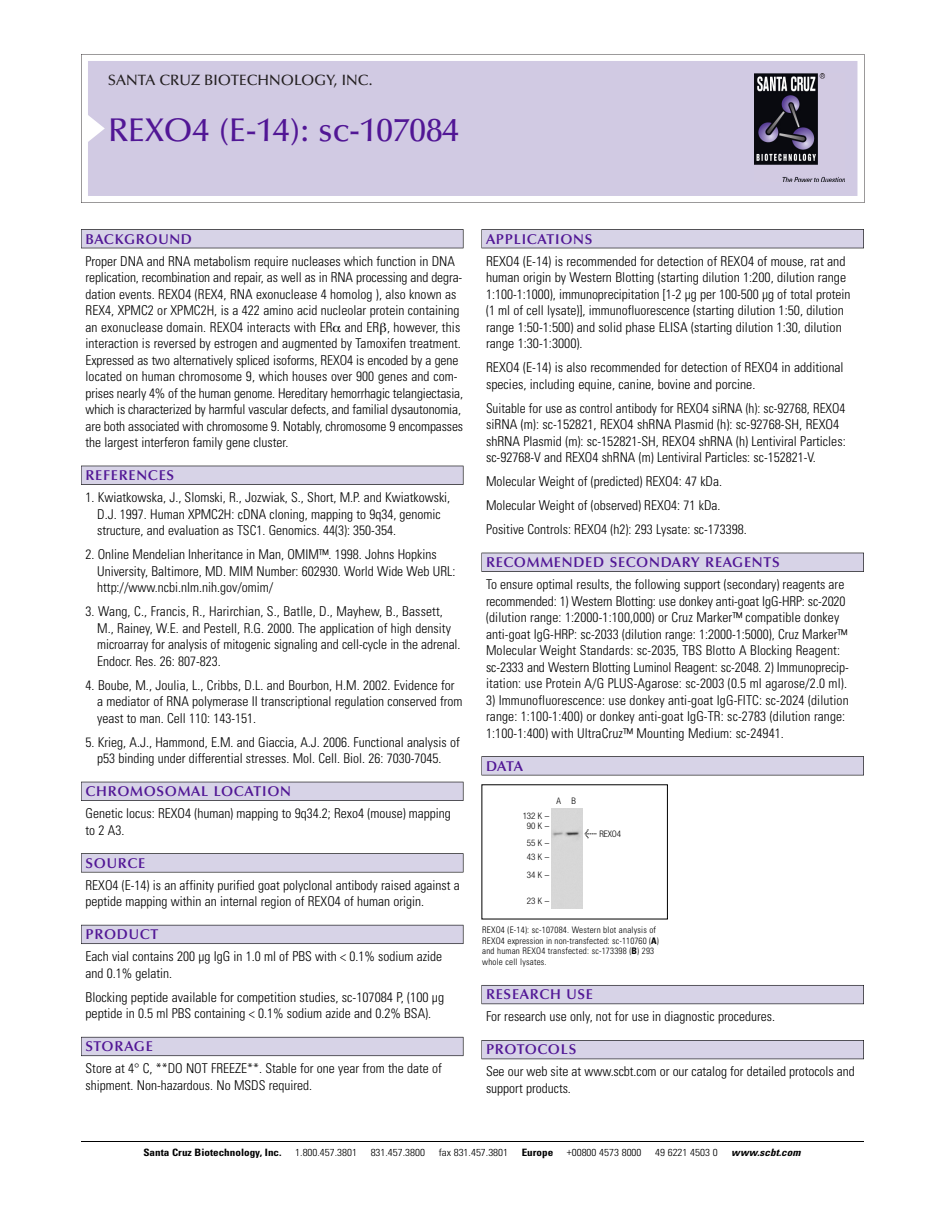
<style>
.page{position:relative;width:945px;height:1215px;background:#fff}
.page>*{position:absolute;margin:0;border:0;box-sizing:border-box;transform-origin:0 0}
.t1{font:500 33px "Optima";color:#511695}
.t2{font:500 15px "Optima";color:#231f20}
.t3{font:600 14.25px "Optima";letter-spacing:.05em;color:#511695}
.t4{font:300 condensed 13.5px/16.5px "Univers";color:#000}
.t5{font:300 condensed 10.2px "Univers";color:#000;scale:1.1 1}
.t6{font:700 condensed 10.2px "Univers";color:#000;scale:1.1 1}
.t7{font:italic 700 condensed 10.2px "Univers";letter-spacing:.005em;color:#000;scale:1.1 1}
.t8{font:300 condensed 9px/10.5px "Univers";letter-spacing:.02em;color:#000}
.t9{font:300 condensed 9px/9.9px "Helvetica Neue";color:#000;text-align:center}
.s1{font-family:"Meta Plus";font-weight:400;font-stretch:normal;font-size:10.5px}
.s2{font-weight:700}
</style>
<div class="page">
<svg style="left:81px;top:54px;width:783px;height:149px"></svg>
<div style="left:88px;top:61px;width:769px;height:135px;background:#d1cae3"></div>
<img style="left:755px;top:74px;width:90px;height:108px">
<div style="left:81px;top:229px;width:382px;height:19px;background:#525156"></div>
<div style="left:81px;top:230px;width:382px;height:18px;background:#d7d3e7"></div>
<div style="left:81px;top:466px;width:382px;height:19px;background:#515055"></div>
<div style="left:81px;top:466px;width:382px;height:18px;background:#d7d3e7"></div>
<div style="left:81px;top:782px;width:382px;height:19px;background:#525158"></div>
<div style="left:81px;top:782px;width:382px;height:18px;background:#d7d3e7"></div>
<div style="left:81px;top:853px;width:382px;height:19px;background:#575759"></div>
<div style="left:81px;top:854px;width:382px;height:18px;background:#d7d3e7"></div>
<div style="left:81px;top:925px;width:382px;height:19px;background:#5b5a62"></div>
<div style="left:81px;top:925px;width:382px;height:18px;background:#d7d3e7"></div>
<div style="left:81px;top:1037px;width:382px;height:19px;background:#66646e"></div>
<div style="left:81px;top:1037px;width:382px;height:18px;background:#d7d3e7"></div>
<div style="left:482px;top:229px;width:382px;height:19px;background:#525156"></div>
<div style="left:482px;top:230px;width:381px;height:18px;background:#d7d3e7"></div>
<div style="left:482px;top:553px;width:382px;height:19px;background:#515055"></div>
<div style="left:482px;top:553px;width:381px;height:18px;background:#d7d3e7"></div>
<div style="left:482px;top:756px;width:382px;height:19px;background:#545357"></div>
<div style="left:482px;top:757px;width:381px;height:18px;background:#d7d3e7"></div>
<div style="left:482px;top:985px;width:382px;height:19px;background:#5b5961"></div>
<div style="left:482px;top:986px;width:381px;height:18px;background:#d7d3e7"></div>
<div style="left:482px;top:1040px;width:382px;height:19px;background:#535259"></div>
<div style="left:482px;top:1041px;width:381px;height:18px;background:#d7d3e7"></div>
<hr style="left:81px;top:1141px;width:783px;height:1px;background:#000">
<div style="left:551px;top:808px;width:31px;height:101px;background:#d7d7d7"></div>
<p class="t2" style="left:108px;top:74px;width:266px">SANTA CRUZ BIOTECHNOLOGY, INC.</p>
<h1 class="t1" style="left:108px;top:117px;width:353px">REXO4 (E-14): sc-107084</h1>
<p class="t3" style="left:86px;top:233px;width:108px">BACKGROUND</p>
<p class="t4" style="left:86px;top:254px;width:379px">Proper DNA and RNA metabolism require nucleases which function in DNA replication, recombination and repair, as well as in RNA processing and degra&shy;dation events. REXO4 (REX4, RNA exonuclease 4 homolog ), also known as REX4, XPMC2 or XPMC2H, is a 422 amino acid nucleolar protein containing an exonuclease domain. REXO4 interacts with ER and ER , however, this interaction is reversed by estrogen and augmented by Tamoxifen treatment.<br>Expressed as two alternatively spliced isoforms, REXO4 is encoded by a gene located on human chromosome 9, which houses over 900 genes and com&shy;prises nearly 4% of the human genome. Hereditary hemorrhagic telangiectasia, which is characterized by harmful vascular defects, and familial dysautonomia, are both associated with chromosome 9. Notably, chromosome 9 encompasses the largest interferon family gene cluster.</p>
<p class="t3" style="left:86px;top:470px;width:90px">REFERENCES</p>
<p class="t4" style="left:97px;top:490px;width:355px;text-indent:-12px">1. Kwiatkowska, J., Slomski, R., Jozwiak, S., Short, M.P. and Kwiatkowski,<br>D.J. 1997. Human XPMC2H: cDNA cloning, mapping to 9q34, genomic structure, and evaluation as TSC1. Genomics. 44(3): 350-354.</p>
<p class="t4" style="left:97px;top:547px;width:360px;text-indent:-12px">2. Online Mendelian Inheritance in Man, OMIM™. 1998. Johns Hopkins<br>University, Baltimore, MD. MIM Number: 602930. World Wide Web URL: http://www.ncbi.nlm.nih.gov/omim/</p>
<p class="t4" style="left:97px;top:604px;width:365px;text-indent:-12px">3. Wang, C., Francis, R., Harirchian, S., Batlle, D., Mayhew, B., Bassett, M., Rainey, W.E. and Pestell, R.G. 2000. The application of high density microarray for analysis of mitogenic signaling and cell-cycle in the adrenal.<br>Endocr. Res. 26: 807-823.</p>
<p class="t4" style="left:97px;top:678px;width:367px;text-indent:-12px">4. Boube, M., Joulia, L., Cribbs, D.L. and Bourbon, H.M. 2002. Evidence for a mediator of RNA polymerase II transcriptional regulation conserved from yeast to man. Cell 110: 143-151.</p>
<p class="t4" style="left:86px;top:735px;width:376px;text-align:center">5. Krieg, A.J., Hammond, E.M. and Giaccia, A.J. 2006. Functional analysis of p53 binding under differential stresses. Mol. Cell. Biol. 26: 7030-7045.</p>
<p class="t3" style="left:86px;top:786px;width:207px">CHROMOSOMAL LOCATION</p>
<p class="t4" style="left:86px;top:806px;width:367px">Genetic locus: REXO4 (human) mapping to 9q34.2; Rexo4 (mouse) mapping to 2 A3.</p>
<p class="t3" style="left:86px;top:857px;width:61px">SOURCE</p>
<p class="t4" style="left:86px;top:878px;width:376px">REXO4 (E-14) is an affinity purified goat polyclonal antibody raised against a peptide mapping within an internal region of REXO4 of human origin.</p>
<p class="t3" style="left:86px;top:929px;width:74px">PRODUCT</p>
<p class="t4" style="left:86px;top:949px;width:358px">Each vial contains 200 µg IgG in 1.0 ml of PBS with &lt; 0.1% sodium azide and 0.1% gelatin.</p>
<p class="t4" style="left:86px;top:990px;width:360px">Blocking peptide available for competition studies, sc-107084 P, (100 µg peptide in 0.5 ml PBS containing &lt; 0.1% sodium azide and 0.2% BSA).</p>
<p class="t3" style="left:86px;top:1041px;width:69px">STORAGE</p>
<p class="t4" style="left:86px;top:1061px;width:358px">Store at 4° C, **DO NOT FREEZE**. Stable for one year from the date of shipment. Non-hazardous. No MSDS required.</p>
<p class="t3" style="left:486px;top:233px;width:108px">APPLICATIONS</p>
<p class="t4" style="left:486px;top:254px;width:366px">REXO4 (E-14) is recommended for detection of REXO4 of mouse, rat and human origin by Western Blotting (starting dilution 1:200, dilution range 1:100-1:1000), immunoprecipitation [1-2 µg per 100-500 µg of total protein (1 ml of cell lysate)], immunofluorescence (starting dilution 1:50, dilution range 1:50-1:500) and solid phase ELISA (starting dilution 1:30, dilution range 1:30-1:3000).</p>
<p class="t4" style="left:486px;top:360px;width:359px">REXO4 (E-14) is also recommended for detection of REXO4 in additional species, including equine, canine, bovine and porcine.</p>
<p class="t4" style="left:486px;top:401px;width:361px">Suitable for use as control antibody for REXO4 siRNA (h): sc-92768, REXO4 siRNA (m): sc-152821, REXO4 shRNA Plasmid (h): sc-92768-SH, REXO4 shRNA Plasmid (m): sc-152821-SH, REXO4 shRNA (h) Lentiviral Particles: sc-92768-V and REXO4 shRNA (m) Lentiviral Particles: sc-152821-V.</p>
<p class="t4" style="left:486px;top:470px;width:262px;line-height:24px">Molecular Weight of (predicted) REXO4: 47 kDa.<br>Molecular Weight of (observed) REXO4: 71 kDa.<br>Positive Controls: REXO4 (h2): 293 Lysate: sc-173398.</p>
<p class="t3" style="left:486px;top:557px;width:295px">RECOMMENDED SECONDARY REAGENTS</p>
<p class="t4" style="left:486px;top:577px;width:364px">To ensure optimal results, the following support (secondary) reagents are recommended: 1) Western Blotting: use donkey anti-goat IgG-HRP: sc-2020 (dilution range: 1:2000-1:100,000) or Cruz Marker™ compatible donkey anti-goat IgG-HRP: sc-2033 (dilution range: 1:2000-1:5000), Cruz Marker™ Molecular Weight Standards: sc-2035, TBS Blotto A Blocking Reagent: sc-2333 and Western Blotting Luminol Reagent: sc-2048. 2) Immunoprecip&shy;itation: use Protein A/G PLUS-Agarose: sc-2003 (0.5 ml agarose/2.0 ml).</p>
<p class="t4" style="left:486px;top:693px;width:364px">3) Immunofluorescence: use donkey anti-goat IgG-FITC: sc-2024 (dilution range: 1:100-1:400) or donkey anti-goat IgG-TR: sc-2783 (dilution range:<br>1:100-1:400) with UltraCruz™ Mounting Medium: sc-24941.</p>
<p class="t3" style="left:486px;top:760px;width:39px">DATA</p>
<p class="t9" style="left:557px;top:797px;width:21px">A B</p>
<p class="t9" style="left:523px;top:812px;width:28px">132 K –<br>90K–</p>
<p class="t9" style="left:527px;top:837px;width:24px;line-height:13.5px;text-align:left">55K–<br>43K–</p>
<p class="t9" style="left:527px;top:871px;width:24px">34K–</p>
<p class="t9" style="left:527px;top:897px;width:24px">23K–</p>
<p class="t9" style="left:584px;top:830px;width:38px"><span class="s1">&lt;</span> REXO4</p>
<p class="t8" style="left:482px;top:926px;width:178px">REXO4 (E-14): sc-107084. Western blot analysis of REXO4 expression in non-transfected: sc-110760 (<span class="s2">A</span>) and human REXO4 transfected: sc-173398 (<span class="s2">B</span>) 293 whole cell lysates.</p>
<p class="t3" style="left:486px;top:989px;width:109px">RESEARCH USE</p>
<p class="t4" style="left:486px;top:1010px;width:290px">For research use only, not for use in diagnostic procedures.</p>
<p class="t3" style="left:486px;top:1044px;width:92px">PROTOCOLS</p>
<p class="t4" style="left:486px;top:1065px;width:370px">See our web site at www.scbt.com or our catalog for detailed protocols and support products.</p>
<p class="t6" style="left:143px;top:1148px;width:127px">Santa Cruz Biotechnology, Inc.</p>
<p class="t5" style="left:295px;top:1148px;width:58px">1.800.457.3801</p>
<p class="t5" style="left:371px;top:1148px;width:51px">831.457.3800</p>
<p class="t5" style="left:439px;top:1148px;width:65px">fax 831.457.3801</p>
<p class="t6" style="left:522px;top:1148px;width:30px">Europe</p>
<p class="t5" style="left:567px;top:1148px;width:69px">+00800 4573 8000</p>
<p class="t5" style="left:655px;top:1148px;width:58px">49 6221 4503 0</p>
<p class="t7" style="left:731px;top:1148px;width:64px">www.scbt.com</p>
</div>
